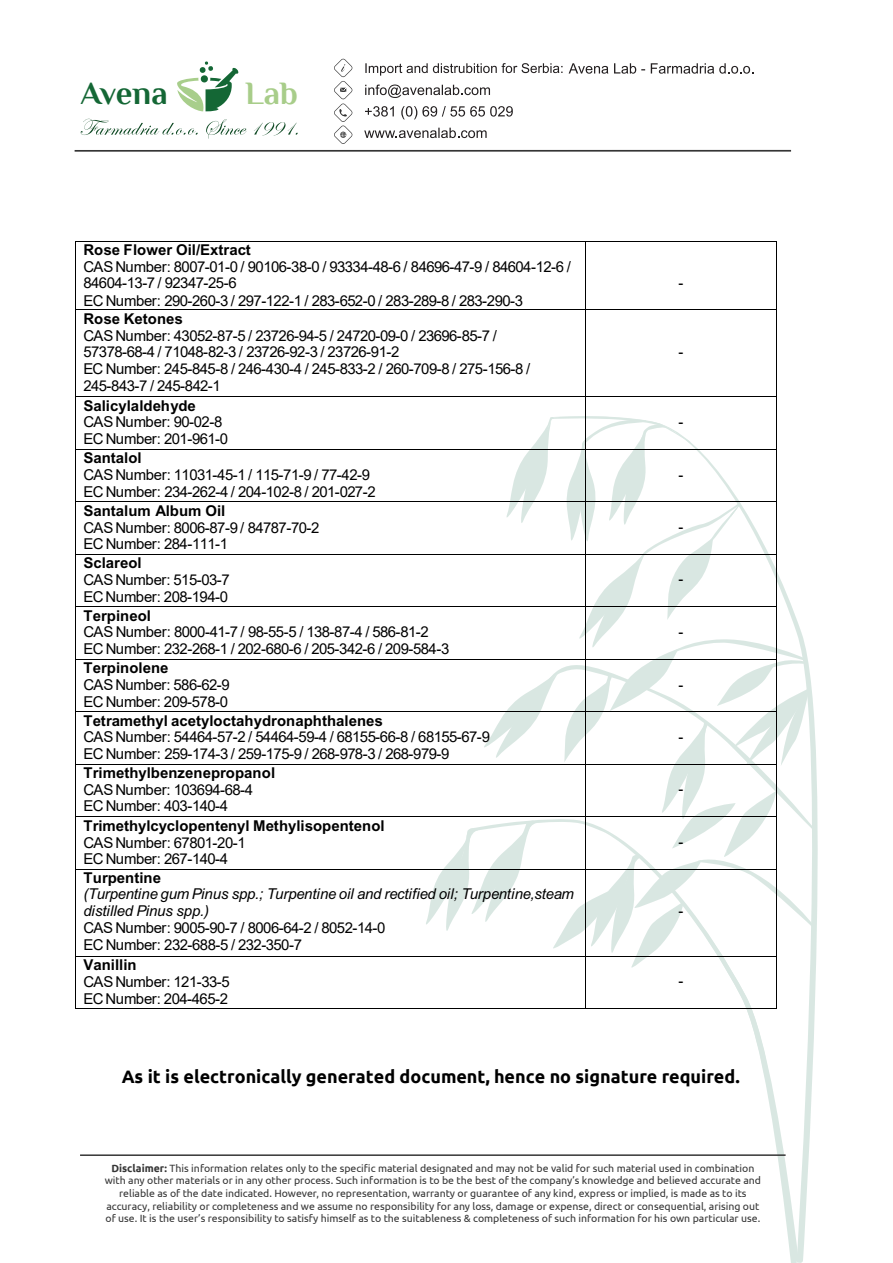
<style>
.page{position:relative;width:893px;height:1263px;background:#fff}
.page>*{position:absolute;margin:0;border:0;box-sizing:border-box;transform-origin:0 0}
.t1{font:700 32.55px "Philosopher";letter-spacing:-.005em;color:#146735}
.t2{font:700 32.55px "Philosopher";color:#a8cd8a}
.t3{font:700 18px "Ubuntu";color:#000}
.t4{font:15px/16.5px "Arial";letter-spacing:-.04em;color:#000}
.t5{font:700 15px "Arial";color:#000}
.t6{font:italic 15px/16.8px "Arial";letter-spacing:-.015em;color:#000}
.t7{font:10.5px/12.6px "Ubuntu";color:#353535;text-align:center}
.s1{font-weight:700}
</style>
<div class="page">
<svg style="left:797px;top:762px;width:21px;height:501px"></svg>
<svg style="left:727px;top:972px;width:72px;height:289px"></svg>
<hr style="left:80px;top:1154px;width:706px;height:2px;background:#353535">
<hr style="left:75px;top:150px;width:716px;height:2px;background:#353535">
<svg style="left:569px;top:63px;width:39px;height:11px"></svg>
<svg style="left:614px;top:63px;width:31px;height:11px"></svg>
<svg style="left:651px;top:63px;width:102px;height:11px"></svg>
<svg style="left:365px;top:85px;width:125px;height:13px"></svg>
<svg style="left:365px;top:106px;width:29px;height:11px"></svg>
<svg style="left:401px;top:106px;width:112px;height:13px"></svg>
<svg style="left:364px;top:128px;width:123px;height:10px"></svg>
<svg style="left:177px;top:61px;width:62px;height:50px"></svg>
<svg style="left:365px;top:63px;width:198px;height:13px"></svg>
<svg style="left:334px;top:59px;width:18px;height:85px"></svg>
<svg style="left:81px;top:119px;width:117px;height:16px"></svg>
<svg style="left:206px;top:119px;width:41px;height:19px"></svg>
<svg style="left:254px;top:122px;width:44px;height:14px"></svg>
<hr style="left:75px;top:241px;width:510px;height:1px;background:#000">
<hr style="left:586px;top:241px;width:190px;height:1px;background:#000">
<hr style="left:75px;top:241px;width:1px;height:69px;background:#000">
<hr style="left:585px;top:241px;width:1px;height:69px;background:#000">
<hr style="left:776px;top:241px;width:1px;height:69px;background:#000">
<hr style="left:75px;top:310px;width:510px;height:1px;background:#000">
<hr style="left:586px;top:310px;width:190px;height:1px;background:#000">
<hr style="left:75px;top:310px;width:1px;height:86px;background:#000">
<hr style="left:585px;top:310px;width:1px;height:86px;background:#000">
<hr style="left:776px;top:310px;width:1px;height:86px;background:#000">
<hr style="left:75px;top:396px;width:510px;height:1px;background:#000">
<hr style="left:586px;top:396px;width:190px;height:1px;background:#000">
<hr style="left:75px;top:397px;width:1px;height:52px;background:#000">
<hr style="left:585px;top:397px;width:1px;height:52px;background:#000">
<hr style="left:776px;top:397px;width:1px;height:52px;background:#000">
<hr style="left:75px;top:449px;width:510px;height:1px;background:#000">
<hr style="left:75px;top:450px;width:1px;height:52px;background:#000">
<hr style="left:75px;top:502px;width:510px;height:1px;background:#000">
<hr style="left:75px;top:502px;width:1px;height:52px;background:#000">
<hr style="left:75px;top:554px;width:510px;height:1px;background:#000">
<hr style="left:75px;top:554px;width:1px;height:52px;background:#000">
<hr style="left:75px;top:606px;width:510px;height:1px;background:#000">
<hr style="left:75px;top:607px;width:1px;height:52px;background:#000">
<hr style="left:75px;top:659px;width:510px;height:1px;background:#000">
<hr style="left:75px;top:660px;width:1px;height:51px;background:#000">
<hr style="left:75px;top:711px;width:510px;height:1px;background:#000">
<hr style="left:75px;top:712px;width:1px;height:52px;background:#000">
<hr style="left:75px;top:764px;width:510px;height:1px;background:#000">
<hr style="left:75px;top:765px;width:1px;height:51px;background:#000">
<hr style="left:75px;top:816px;width:510px;height:1px;background:#000">
<hr style="left:75px;top:817px;width:1px;height:52px;background:#000">
<hr style="left:75px;top:869px;width:510px;height:1px;background:#000">
<hr style="left:75px;top:869px;width:1px;height:87px;background:#000">
<hr style="left:75px;top:956px;width:510px;height:1px;background:#000">
<svg style="left:426px;top:416px;width:387px;height:556px"></svg>
<hr style="left:75px;top:956px;width:1px;height:52px;background:#000">
<hr style="left:75px;top:1008px;width:510px;height:1px;background:#000">
<hr style="left:585px;top:956px;width:1px;height:52px;background:#000">
<hr style="left:586px;top:1008px;width:190px;height:1px;background:#000">
<hr style="left:776px;top:956px;width:1px;height:52px;background:#000">
<h1 class="t1" style="left:81px;top:76px;width:88px">Avena</h1>
<h1 class="t2" style="left:245px;top:76px;width:54px">Lab</h1>
<p class="t5" style="left:84px;top:241px;width:169px">Rose Flower Oil/Extract</p>
<p class="t4" style="left:83px;top:258px;width:489px;line-height:17.2px">CAS Number: 8007-01-0 / 90106-38-0 / 93334-48-6 / 84696-47-9 / 84604-12-6 /<br>84604-13-7 / 92347-25-6<br>EC Number: 290-260-3 / 297-122-1 / 283-652-0 / 283-289-8 / 283-290-3</p>
<p class="t5" style="left:84px;top:310px;width:101px">Rose Ketones</p>
<p class="t4" style="left:83px;top:327px;width:448px">CAS Number: 43052-87-5 / 23726-94-5 / 24720-09-0 / 23696-85-7 / 57378-68-4 / 71048-82-3 / 23726-92-3 / 23726-91-2<br>EC Number: 245-845-8 / 246-430-4 / 245-833-2 / 260-709-8 / 275-156-8 / 245-843-7 / 245-842-1</p>
<p class="t4" style="left:678px;top:274px;width:6px">-</p>
<p class="t4" style="left:678px;top:343px;width:6px">-</p>
<p class="t5" style="left:84px;top:397px;width:114px">Salicylaldehyde</p>
<p class="t4" style="left:84px;top:413px;width:146px;line-height:17px">CAS Number: 90-02-8<br>EC Number: 201-961-0</p>
<p class="t4" style="left:678px;top:413px;width:6px">-</p>
<p class="t5" style="left:84px;top:449px;width:60px">Santalol</p>
<p class="t4" style="left:84px;top:466px;width:294px">CAS Number: 11031-45-1 / 115-71-9 / 77-42-9<br>EC Number: 234-262-4 / 204-102-8 / 201-027-2</p>
<p class="t4" style="left:678px;top:466px;width:6px">-</p>
<p class="t5" style="left:84px;top:502px;width:143px">Santalum Album Oil</p>
<p class="t4" style="left:84px;top:519px;width:238px">CAS Number: 8006-87-9 / 84787-70-2<br>EC Number: 284-111-1</p>
<p class="t4" style="left:678px;top:518px;width:6px">-</p>
<p class="t5" style="left:84px;top:554px;width:60px">Sclareol</p>
<p class="t4" style="left:84px;top:571px;width:148px;line-height:17px">CAS Number: 515-03-7<br>EC Number: 208-194-0</p>
<p class="t4" style="left:678px;top:571px;width:6px">-</p>
<p class="t5" style="left:84px;top:606px;width:69px">Terpineol</p>
<p class="t4" style="left:84px;top:624px;width:367px">CAS Number: 8000-41-7 / 98-55-5 / 138-87-4 / 586-81-2<br>EC Number: 232-268-1 / 202-680-6 / 205-342-6 / 209-584-3</p>
<p class="t4" style="left:678px;top:623px;width:6px">-</p>
<p class="t5" style="left:84px;top:659px;width:87px">Terpinolene</p>
<p class="t4" style="left:84px;top:677px;width:148px">CAS Number: 586-62-9<br>EC Number: 209-578-0</p>
<p class="t4" style="left:678px;top:676px;width:6px">-</p>
<p class="t5" style="left:84px;top:711px;width:301px">Tetramethyl acetyloctahydronaphthalenes</p>
<p class="t4" style="left:84px;top:729px;width:408px">CAS Number: 54464-57-2 / 54464-59-4 / 68155-66-8 / 68155-67-9<br>EC Number: 259-174-3 / 259-175-9 / 268-978-3 / 268-979-9</p>
<p class="t4" style="left:678px;top:728px;width:6px">-</p>
<p class="t5" style="left:84px;top:764px;width:193px">Trimethylbenzenepropanol</p>
<p class="t4" style="left:84px;top:781px;width:171px">CAS Number: 103694-68-4<br>EC Number: 403-140-4</p>
<p class="t4" style="left:678px;top:781px;width:6px">-</p>
<p class="t5" style="left:84px;top:817px;width:303px">Trimethylcyclopentenyl Methylisopentenol</p>
<p class="t4" style="left:84px;top:834px;width:164px">CAS Number: 67801-20-1<br>EC Number: 267-140-4</p>
<p class="t4" style="left:678px;top:833px;width:6px">-</p>
<p class="t5" style="left:84px;top:869px;width:79px">Turpentine</p>
<p class="t6" style="left:83px;top:886px;width:492px">(Turpentine gum Pinus spp.; Turpentine oil and rectified oil; Turpentine,steam distilled Pinus spp.)</p>
<p class="t4" style="left:83px;top:920px;width:304px">CAS Number: 9005-90-7 / 8006-64-2 / 8052-14-0<br>EC Number: 232-688-5 / 232-350-7</p>
<p class="t4" style="left:678px;top:902px;width:6px">-</p>
<p class="t5" style="left:84px;top:956px;width:55px">Vanillin</p>
<p class="t4" style="left:84px;top:974px;width:148px">CAS Number: 121-33-5<br>EC Number: 204-465-2</p>
<p class="t4" style="left:678px;top:973px;width:6px">-</p>
<p class="t3" style="left:122px;top:1065px;width:620px">As it is electronically generated document, hence no signature required.</p>
<p class="t7" style="left:105px;top:1161px;width:658px"><span class="s1">Disclaimer:</span> This information relates only to the specific material designated and may not be valid for such material used in combination with any other materials or in any other process. Such information is to be the best of the company’s knowledge and believed accurate and reliable as of the date indicated. However, no representation, warranty or guarantee of any kind, express or implied, is made as to its accuracy, reliability or completeness and we assume no responsibility for any loss, damage or expense, direct or consequential, arising out of use. It is the user’s responsibility to satisfy himself as to the suitableness &amp; completeness of such information for his own particular use.</p>
</div>
